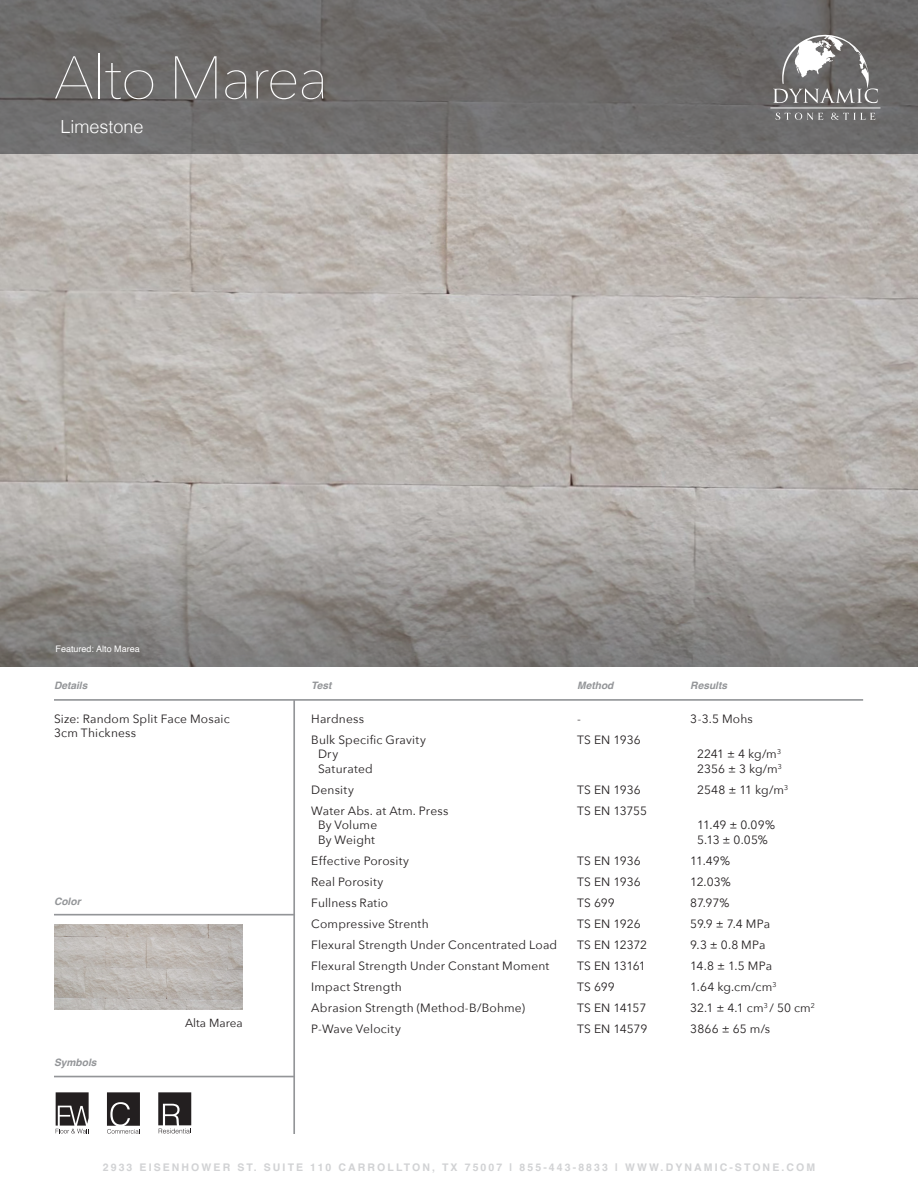
<style>
.page{position:relative;width:918px;height:1188px;background:#fff}
.page>*{position:absolute;margin:0;border:0;box-sizing:border-box;transform-origin:0 0}
.t1{font:200 59.55px "Avenir Next";letter-spacing:-.025em;color:#fff}
.t2{font:300 18px "Helvetica";color:#fff}
.t3{font:12px "Avenir Next";letter-spacing:.015em;color:#231f20}
.t4{font:12px "Avenir Next";letter-spacing:-.01em;color:#231f20}
.t5{font:12px "Avenir Next";letter-spacing:-.005em;color:#231f20}
.t6{font:12px "Avenir Next";letter-spacing:-.04em;color:#231f20}
.t7{font:12px "Avenir Next";letter-spacing:-.03em;color:#231f20}
.t8{font:11.7px "Avenir Next";color:#231f20}
.t9{font:700 10.5px "Helvetica";letter-spacing:.2em;color:#d1d2d4}
.t10{font:italic 700 10.2px "Helvetica";color:#939598}
.captions{font:9px "Helvetica";color:#fff}
</style>
<div class="page">
<hr style="left:54px;top:699px;width:809px;height:2px;background:#939598">
<hr style="left:293px;top:700px;width:2px;height:434px;background:#939598">
<hr style="left:54px;top:914px;width:241px;height:2px;background:#939598">
<hr style="left:54px;top:1076px;width:241px;height:1px;background:#939598">
<img style="left:0;top:154px;width:918px;height:356px">
<div style="left:0;top:0;width:918px;height:154px;background:#6e6c6b"></div>
<svg style="left:0;top:510px;width:918px;height:156px"></svg>
<svg style="left:776px;top:113px;width:47px;height:7px"></svg>
<svg style="left:831px;top:113px;width:44px;height:7px"></svg>
<svg style="left:773px;top:34px;width:105px;height:69px"></svg>
<hr style="left:770px;top:107px;width:111px;height:1px;background:#fff">
<img style="left:54px;top:924px;width:189px;height:85px">
<svg style="left:56px;top:1092px;width:33px;height:41px"></svg>
<svg style="left:158px;top:1092px;width:33px;height:41px"></svg>
<svg style="left:107px;top:1092px;width:33px;height:42px"></svg>
<p class="t1" style="left:54px;top:28px;width:276px">Alto Marea</p>
<p class="t2" style="left:60px;top:111px;width:85px">Limestone</p>
<p class="captions" style="left:56px;top:642px;width:86px">Featured: Alto Marea</p>
<p class="t10" style="left:54px;top:679px;width:35px">Details</p>
<p class="t3" style="left:54px;top:709px;width:177px">Size: Random Split Face Mosaic</p>
<p class="t3" style="left:54px;top:723px;width:84px">3cm Thickness</p>
<p class="t10" style="left:54px;top:895px;width:28px">Color</p>
<p class="t10" style="left:54px;top:1057px;width:44px">Symbols</p>
<p class="t8" style="left:185px;top:1013px;width:59px">Alta Marea</p>
<p class="t10" style="left:311px;top:679px;width:22px">Test</p>
<p class="t10" style="left:577px;top:679px;width:38px">Method</p>
<p class="t10" style="left:690px;top:679px;width:38px">Results</p>
<p class="t3" style="left:311px;top:709px;width:54px">Hardness</p>
<p class="t3" style="left:311px;top:730px;width:116px">Bulk Specific Gravity</p>
<p class="t3" style="left:318px;top:744px;width:22px">Dry</p>
<p class="t3" style="left:318px;top:759px;width:56px">Saturated</p>
<p class="t3" style="left:311px;top:780px;width:44px">Density</p>
<p class="t3" style="left:311px;top:801px;width:139px">Water Abs. at Atm. Press</p>
<p class="t3" style="left:318px;top:815px;width:61px">By Volume</p>
<p class="t3" style="left:318px;top:829px;width:59px">By Weight</p>
<p class="t3" style="left:311px;top:850px;width:99px">Effective Porosity</p>
<p class="t3" style="left:311px;top:871px;width:74px">Real Porosity</p>
<p class="t3" style="left:311px;top:892px;width:78px">Fullness Ratio</p>
<p class="t3" style="left:311px;top:913px;width:119px">Compressive Strenth</p>
<p class="t3" style="left:311px;top:934px;width:247px">Flexural Strength Under Concentrated Load</p>
<p class="t3" style="left:311px;top:955px;width:240px">Flexural Strength Under Constant Moment</p>
<p class="t3" style="left:311px;top:976px;width:92px">Impact Strength</p>
<p class="t3" style="left:311px;top:997px;width:215px">Abrasion Strength (Method-B/Bohme)</p>
<p class="t3" style="left:311px;top:1018px;width:91px">P-Wave Velocity</p>
<p class="t3" style="left:577px;top:709px;width:5px">-</p>
<p class="t3" style="left:577px;top:730px;width:65px">TS EN 1936</p>
<p class="t3" style="left:577px;top:780px;width:65px">TS EN 1936</p>
<p class="t4" style="left:577px;top:801px;width:71px">TS EN 13755</p>
<p class="t3" style="left:577px;top:850px;width:65px">TS EN 1936</p>
<p class="t3" style="left:577px;top:871px;width:65px">TS EN 1936</p>
<p class="t3" style="left:577px;top:892px;width:39px">TS 699</p>
<p class="t3" style="left:577px;top:913px;width:65px">TS EN 1926</p>
<p class="t5" style="left:577px;top:934px;width:72px">TS EN 12372</p>
<p class="t6" style="left:577px;top:955px;width:70px">TS EN 13161</p>
<p class="t3" style="left:577px;top:976px;width:39px">TS 699</p>
<p class="t7" style="left:577px;top:997px;width:71px">TS EN 14157</p>
<p class="t3" style="left:577px;top:1018px;width:72px">TS EN 14579</p>
<p class="t3" style="left:690px;top:709px;width:64px">3-3.5 Mohs</p>
<p class="t3" style="left:697px;top:744px;width:86px">2241 ± 4 kg/m<sup>3</sup></p>
<p class="t3" style="left:697px;top:759px;width:86px">2356 ± 3 kg/m<sup>3</sup></p>
<p class="t3" style="left:697px;top:780px;width:93px">2548 ± 11 kg/m<sup>3</sup></p>
<p class="t3" style="left:697px;top:815px;width:79px">11.49 ± 0.09%</p>
<p class="t3" style="left:697px;top:829px;width:72px">5.13 ± 0.05%</p>
<p class="t3" style="left:690px;top:850px;width:41px">11.49%</p>
<p class="t3" style="left:690px;top:871px;width:42px">12.03%</p>
<p class="t3" style="left:690px;top:892px;width:41px">87.97%</p>
<p class="t3" style="left:690px;top:913px;width:81px">59.9 ± 7.4 MPa</p>
<p class="t3" style="left:690px;top:934px;width:77px">9.3 ± 0.8 MPa</p>
<p class="t3" style="left:690px;top:955px;width:83px">14.8 ± 1.5 MPa</p>
<p class="t3" style="left:690px;top:976px;width:88px">1.64 kg.cm/cm<sup>3</sup></p>
<p class="t3" style="left:690px;top:997px;width:126px">32.1 ± 4.1 cm<sup>3</sup> / 50 cm<sup>2</sup></p>
<p class="t3" style="left:690px;top:1018px;width:81px">3866 ± 65 m/s</p>
<p class="t9" style="left:103px;top:1161px;width:714px">2933 EISENHOWER ST. SUITE 110 CARROLLTON, TX 75007 | 855-443-8833 | WWW.DYNAMIC-STONE.COM</p>
</div>
